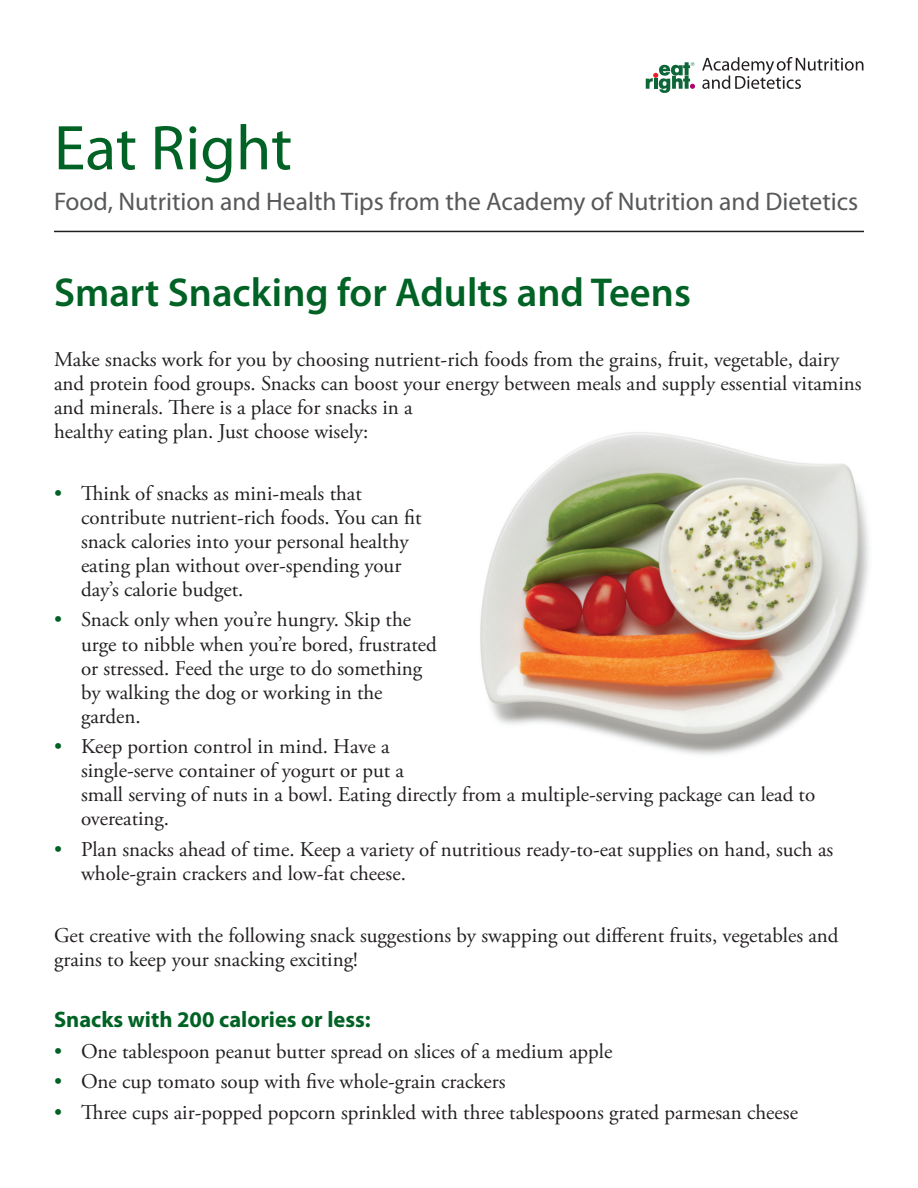
<style>
.page{position:relative;width:918px;height:1188px;background:#fff}
.page>*{position:absolute;margin:0;border:0;box-sizing:border-box;transform-origin:0 0}
.t1{font:63.75px "Myriad Pro";color:#006224}
.t2{font:600 40.5px "Myriad Pro";color:#006224}
.t3{font:25.5px "Myriad Pro";color:#57585a}
.Sub1{font:700 22.5px "Myriad Pro";color:#006224}
.body_copy{font:21px/24px "Adobe Garamond Pro";color:#231f20}
.s1{color:#006224}
</style>
<div class="page">
<hr style="left:54px;top:231px;width:810px;height:1px;background:#231f20">
<svg style="left:646px;top:62px;width:49px;height:31px"></svg>
<svg style="left:702px;top:57px;width:161px;height:32px"></svg>
<img style="left:480px;top:432px;width:389px;height:323px">
<p class="t1" style="left:54px;top:113px;width:240px">Eat Right</p>
<p class="t3" style="left:54px;top:188px;width:806px">Food, Nutrition and Health Tips from the Academy of Nutrition and Dietetics</p>
<p class="t2" style="left:54px;top:270px;width:638px">Smart Snacking for Adults and Teens</p>
<p class="body_copy" style="left:54px;top:348px;width:809px">Make snacks work for you by choosing nutrient-rich foods from the grains, fruit, vegetable, dairy and protein food groups. Snacks can boost your energy between meals and supply essential vitamins and minerals. There is a place for snacks in a<br>healthy eating plan. Just choose wisely:</p>
<p class="body_copy" style="left:81px;top:482px;width:342px;text-indent:-27px"><span class="s1">•</span> Think of snacks as mini-meals that contribute nutrient-rich foods. You can fit snack calories into your personal healthy eating plan without over-spending your day’s calorie budget.</p>
<p class="body_copy" style="left:81px;top:609px;width:357px;text-indent:-27px"><span class="s1">•</span> Snack only when you’re hungry. Skip the urge to nibble when you’re bored, frustrated or stressed. Feed the urge to do something by walking the dog or working in the garden.</p>
<p class="body_copy" style="left:81px;top:735px;width:736px;text-indent:-27px"><span class="s1">•</span> Keep portion control in mind. Have a<br>single-serve container of yogurt or put a<br>small serving of nuts in a bowl. Eating directly from a multiple-serving package can lead to overeating.</p>
<p class="body_copy" style="left:81px;top:838px;width:754px;text-indent:-27px"><span class="s1">•</span> Plan snacks ahead of time. Keep a variety of nutritious ready-to-eat supplies on hand, such as whole-grain crackers and low-fat cheese.</p>
<p class="body_copy" style="left:54px;top:924px;width:786px">Get creative with the following snack suggestions by swapping out different fruits, vegetables and grains to keep your snacking exciting!</p>
<p class="Sub1" style="left:54px;top:1007px;width:318px">Snacks with 200 calories or less:</p>
<p class="body_copy" style="left:54px;top:1040px;width:560px"><span class="s1">•</span> One tablespoon peanut butter spread on slices of a medium apple</p>
<p class="body_copy" style="left:54px;top:1071px;width:453px"><span class="s1">•</span> One cup tomato soup with five whole-grain crackers</p>
<p class="body_copy" style="left:54px;top:1101px;width:746px"><span class="s1">•</span> Three cups air-popped popcorn sprinkled with three tablespoons grated parmesan cheese</p>
</div>
